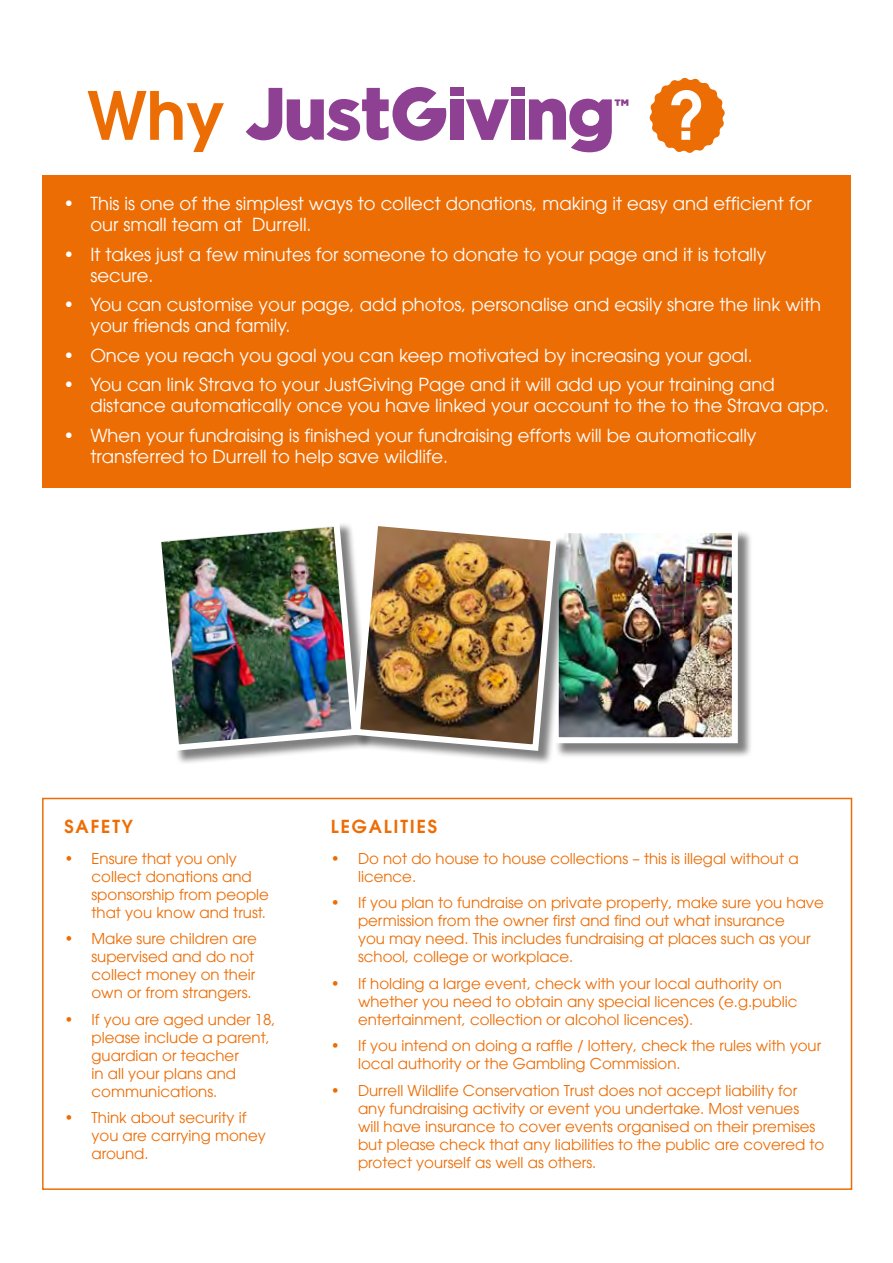
<style>
.page{position:relative;width:893px;height:1263px;background:#fff}
.page>*{position:absolute;margin:0;border:0;box-sizing:border-box;transform-origin:0 0}
.t1{font:66px "Avant Garde Gothic ITCW01 Dm";color:#ed6d05}
.t2{font:66px "Avant Garde Gothic ITCW01 Dm";color:#fff}
.t3{font:18px/21px "Avant Garde Gothic ITCW01 Bk";color:#fff}
.t4{font:18px "Avant Garde Gothic ITCW01 Dm";letter-spacing:.1em;color:#ed6d05}
.t5{font:15px/18px "Avant Garde Gothic ITCW01 Bk";color:#ed6d05}
</style>
<div class="page">
<div style="left:42px;top:798px;width:810px;height:392px;border:2px solid #ed6d05"></div>
<div style="left:42px;top:175px;width:808px;height:313px;background:#ed6d05"></div>
<div style="left:450px;top:99px;width:13px;height:41px;background:#8e4192"></div>
<div style="left:450px;top:88px;width:13px;height:8px;background:#8e4192"></div>
<svg style="left:466px;top:99px;width:43px;height:41px"></svg>
<div style="left:511px;top:99px;width:14px;height:41px;background:#8e4192"></div>
<div style="left:511px;top:88px;width:14px;height:8px;background:#8e4192"></div>
<svg style="left:246px;top:87px;width:200px;height:54px"></svg>
<svg style="left:529px;top:99px;width:99px;height:53px"></svg>
<div style="left:157px;top:522px;width:215px;height:243px;background:#000;opacity:.5"></div>
<img style="left:157px;top:522px;width:193px;height:232px">
<div style="left:555px;top:529px;width:197px;height:229px;background:#000;opacity:.5"></div>
<img style="left:571px;top:534px;width:160px;height:202px">
<div style="left:553px;top:527px;width:185px;height:216px;border:6px solid #fff"></div>
<div style="left:356px;top:522px;width:215px;height:243px;background:#000;opacity:.5"></div>
<img style="left:350px;top:522px;width:210px;height:232px">
<svg style="left:649px;top:77px;width:76px;height:76px"></svg>
<h1 class="t1" style="left:87px;top:72px;width:139px">Why</h1>
<h1 class="t2" style="left:669px;top:72px;width:38px">?</h1>
<p class="t3" style="left:90px;top:193px;width:723px;text-indent:-27px">• This is one of the simplest ways to collect donations, making it easy and efficient for our small team at Durrell.</p>
<p class="t3" style="left:90px;top:243px;width:678px;text-indent:-27px">• It takes just a few minutes for someone to donate to your page and it is totally secure.</p>
<p class="t3" style="left:90px;top:294px;width:732px;text-indent:-27px">• You can customise your page, add photos, personalise and easily share the link with your friends and family.</p>
<p class="t3" style="left:63px;top:344px;width:691px">• Once you reach you goal you can keep motivated by increasing your goal.</p>
<p class="t3" style="left:90px;top:374px;width:740px;text-indent:-27px">• You can link Strava to your JustGiving Page and it will add up your training and distance automatically once you have linked your account to the to the Strava app.</p>
<p class="t3" style="left:90px;top:425px;width:668px;text-indent:-27px">• When your fundraising is finished your fundraising efforts will be automatically transferred to Durrell to help save wildlife.</p>
<p class="t4" style="left:64px;top:815px;width:70px">SAFETY</p>
<p class="t5" style="left:91px;top:849px;width:179px;text-indent:-27px">• Ensure that you only collect donations and sponsorship from people that you know and trust.</p>
<p class="t5" style="left:91px;top:930px;width:167px;text-indent:-27px">• Make sure children are supervised and do not collect money on their own or from strangers.</p>
<p class="t5" style="left:91px;top:1010px;width:186px;text-indent:-27px">• If you are aged under 18, please include a parent, guardian or teacher<br>in all your plans and communications.</p>
<p class="t5" style="left:91px;top:1109px;width:176px;text-indent:-27px">• Think about security if you are carrying money around.</p>
<p class="t4" style="left:331px;top:815px;width:108px">LEGALITIES</p>
<p class="t5" style="left:358px;top:849px;width:442px;text-indent:-27px">• Do not do house to house collections – this is illegal without a licence.</p>
<p class="t5" style="left:358px;top:894px;width:467px;text-indent:-27px">• If you plan to fundraise on private property, make sure you have permission from the owner first and find out what insurance<br>you may need. This includes fundraising at places such as your school, college or workplace.</p>
<p class="t5" style="left:358px;top:974px;width:441px;text-indent:-27px">• If holding a large event, check with your local authority on whether you need to obtain any special licences (e.g.public entertainment, collection or alcohol licences).</p>
<p class="t5" style="left:358px;top:1037px;width:465px;text-indent:-27px">• If you intend on doing a raffle / lottery, check the rules with your local authority or the Gambling Commission.</p>
<p class="t5" style="left:358px;top:1081px;width:468px;text-indent:-27px">• Durrell Wildlife Conservation Trust does not accept liability for any fundraising activity or event you undertake. Most venues<br>will have insurance to cover events organised on their premises but please check that any liabilities to the public are covered to protect yourself as well as others.</p>
</div>
